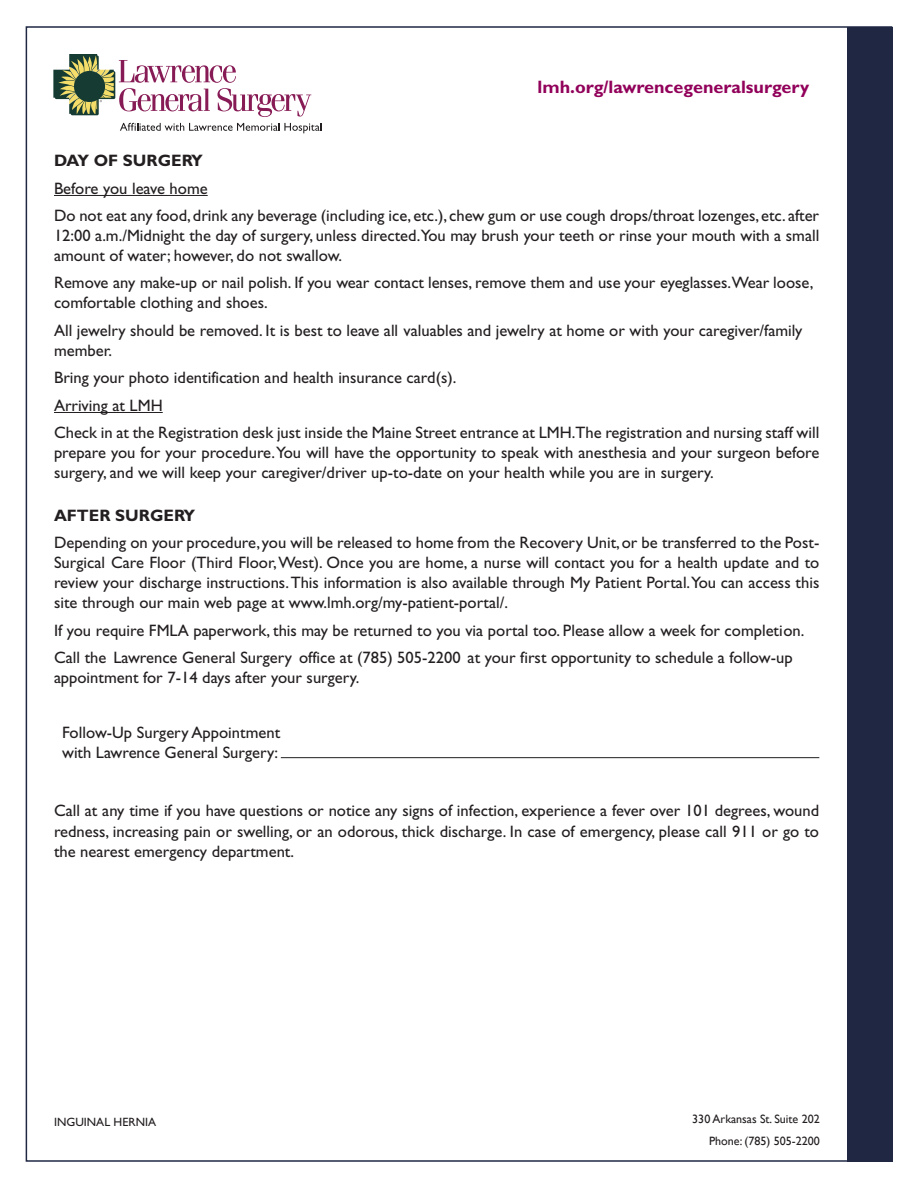
<style>
.page{position:relative;width:918px;height:1188px;background:#fff}
.page>*{position:absolute;margin:0;border:0;box-sizing:border-box;transform-origin:0 0}
.t1{font:700 18px "Gill Sans Std";color:#91015a}
.t2{font:16.5px/19.8px "Gill Sans Std";color:#231f20}
.t3{font:700 16.5px "Gill Sans Std";color:#231f20}
.t4{font:12px/22.2px "Gill Sans";color:#231f20;text-align:right}
.t5{font:12px "Gill Sans Std";color:#231f20}
</style>
<div class="page">
<div style="left:847px;top:27px;width:45px;height:1134px;background:#1f2743"></div>
<svg style="left:120px;top:123px;width:202px;height:10px"></svg>
<svg style="left:53px;top:54px;width:258px;height:63px"></svg>
<hr style="left:54px;top:195px;width:154px;height:1px;background:#231f20">
<hr style="left:54px;top:412px;width:109px;height:1px;background:#231f20">
<hr style="left:281px;top:757px;width:538px;height:1px;background:#231f20">
<p class="t1" style="left:538px;top:77px;width:273px">lmh.org/lawrencegeneralsurgery</p>
<p class="t3" style="left:54px;top:151px;width:151px">DAY OF SURGERY</p>
<p class="t2" style="left:54px;top:175px;width:767px;line-height:27.3px">Before you leave home<br>Do not eat any food, drink any beverage (including ice, etc.), chew gum or use cough drops/throat lozenges, etc. after</p>
<p class="t2" style="left:54px;top:226px;width:767px">12:00 a.m./Midnight the day of surgery, unless directed.You may brush your teeth or rinse your mouth with a small amount of water; however, do not swallow.</p>
<p class="t2" style="left:54px;top:273px;width:761px">Remove any make-up or nail polish. If you wear contact lenses, remove them and use your eyeglasses.Wear loose, comfortable clothing and shoes.</p>
<p class="t2" style="left:54px;top:320px;width:750px">All jewelry should be removed. It is best to leave all valuables and jewelry at home or with your caregiver/family member.</p>
<p class="t2" style="left:54px;top:364px;width:767px;line-height:27.8px">Bring your photo identification and health insurance card(s).<br>Arriving at LMH<br>Check in at the Registration desk just inside the Maine Street entrance at LMH.The registration and nursing staff will</p>
<p class="t2" style="left:54px;top:443px;width:767px">prepare you for your procedure. You will have the opportunity to speak with anesthesia and your surgeon before surgery, and we will keep your caregiver/driver up-to-date on your health while you are in surgery.</p>
<p class="t3" style="left:54px;top:506px;width:143px">AFTER SURGERY</p>
<p class="t2" style="left:54px;top:533px;width:767px;text-align:justify">Depending on your procedure, you will be released to home from the Recovery Unit,or be transferred to the Post-Surgical Care Floor (Third Floor, West). Once you are home, a nurse will contact you for a health update and to review your discharge instructions.This information is also available through My Patient Portal.You can access this site through our main web page at www.lmh.org/my-patient-portal/.</p>
<p class="t2" style="left:54px;top:616px;width:752px;line-height:27.6px">If you require FMLA paperwork, this may be returned to you via portal too. Please allow a week for completion.<br>Call the Lawrence General Surgery office at (785) 505-2200 at your first opportunity to schedule a follow-up</p>
<p class="t2" style="left:54px;top:668px;width:307px">appointment for 7-14 days after your surgery.</p>
<p class="t2" style="left:62px;top:723px;width:220px">Follow-Up Surgery Appointment with Lawrence General Surgery:</p>
<p class="t2" style="left:54px;top:801px;width:767px;text-align:justify">Call at any time if you have questions or notice any signs of infection, experience a fever over 101 degrees, wound redness, increasing pain or swelling, or an odorous, thick discharge. In case of emergency, please call 911 or go to the nearest emergency department.</p>
<p class="t5" style="left:54px;top:1115px;width:104px">INGUINAL HERNIA</p>
<p class="t4" style="left:692px;top:1108px;width:129px">330 Arkansas St. Suite 202<br>Phone: (785) 505-2200</p>
</div>
